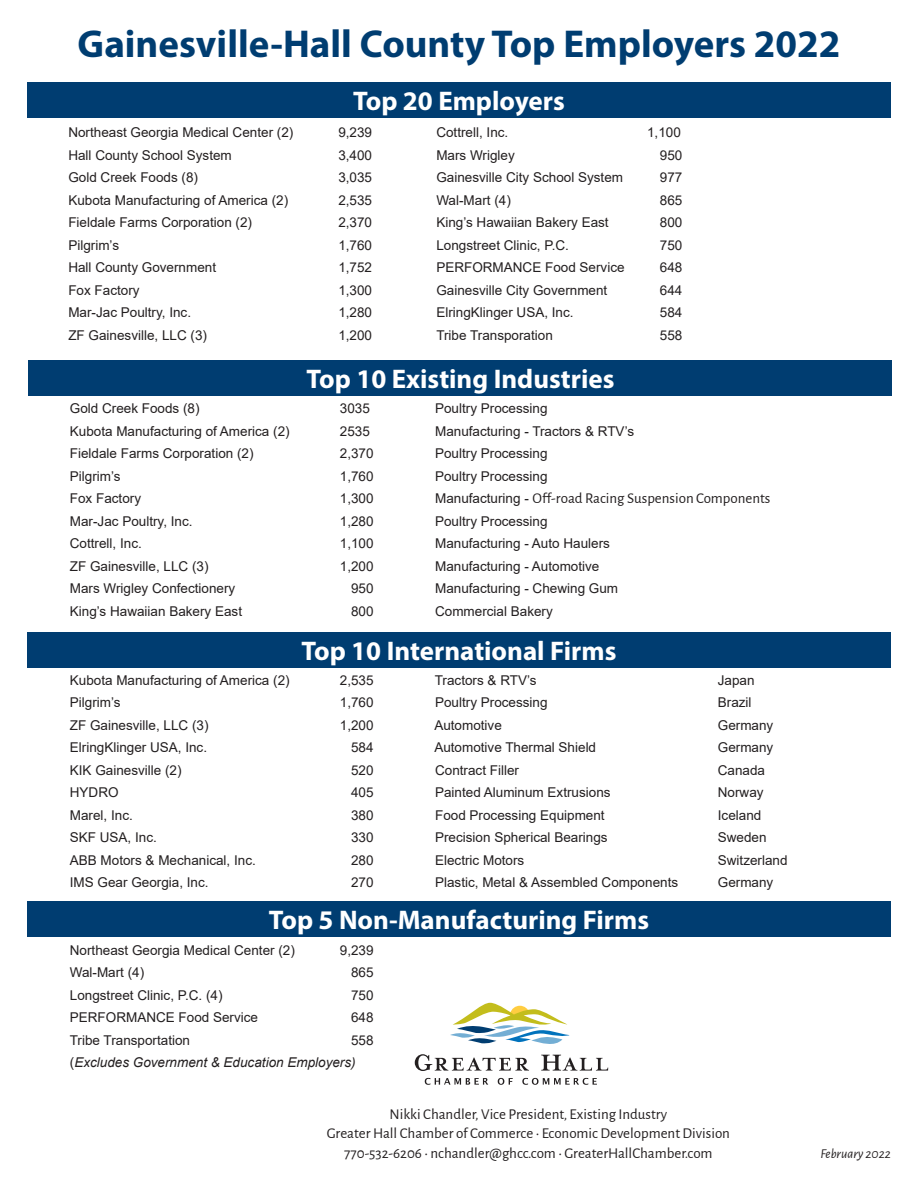
<style>
.page{position:relative;width:918px;height:1188px;background:#fff}
.page>*{position:absolute;margin:0;border:0;box-sizing:border-box;transform-origin:0 0}
.t1{font:700 39px "Myriad Pro";color:#003d71}
.t2{font:700 27px "Myriad Pro";color:#fff}
.t3{font:15px "Alegreya Sans";color:#231f20}
.t4{font:13.5px "Arial";color:#231f20}
.t5{font:italic 13.5px/22.5px "Arial";color:#231f20}
.t6{font:italic 13.5px "Alegreya Sans";color:#231f20}
.s1{font-family:"Arial";font-size:13.5px}
.s2{font-style:normal}
</style>
<div class="page">
<svg style="left:425px;top:1078px;width:63px;height:7px"></svg>
<svg style="left:498px;top:1078px;width:15px;height:7px"></svg>
<svg style="left:522px;top:1078px;width:75px;height:7px"></svg>
<svg style="left:415px;top:1054px;width:114px;height:17px"></svg>
<svg style="left:541px;top:1055px;width:67px;height:16px"></svg>
<svg style="left:450px;top:1003px;width:119px;height:41px"></svg>
<div style="left:28px;top:360px;width:864px;height:35px;background:#003d71"></div>
<div style="left:27px;top:902px;width:864px;height:35px;background:#003d71"></div>
<div style="left:27px;top:632px;width:864px;height:36px;background:#003d71"></div>
<div style="left:27px;top:82px;width:864px;height:36px;background:#003d71"></div>
<p class="t1" style="left:77px;top:19px;width:765px">Gainesville-Hall County Top Employers 2022</p>
<p class="t2" style="left:353px;top:84px;width:213px">Top 20 Employers</p>
<p class="t4" style="left:68px;top:123px;width:227px">Northeast Georgia Medical Center (2)</p>
<p class="t4" style="left:338px;top:123px;width:35px">9,239</p>
<p class="t4" style="left:68px;top:146px;width:165px">Hall County School System</p>
<p class="t4" style="left:338px;top:146px;width:35px">3,400</p>
<p class="t4" style="left:68px;top:168px;width:131px">Gold Creek Foods (8)</p>
<p class="t4" style="left:338px;top:168px;width:35px">3,035</p>
<p class="t4" style="left:68px;top:191px;width:221px">Kubota Manufacturing of America (2)</p>
<p class="t4" style="left:338px;top:191px;width:35px">2,535</p>
<p class="t4" style="left:68px;top:213px;width:185px">Fieldale Farms Corporation (2)</p>
<p class="t4" style="left:338px;top:213px;width:35px">2,370</p>
<p class="t4" style="left:68px;top:236px;width:52px">Pilgrim’s</p>
<p class="t4" style="left:338px;top:236px;width:35px">1,760</p>
<p class="t4" style="left:68px;top:258px;width:149px">Hall County Government</p>
<p class="t4" style="left:338px;top:258px;width:35px">1,752</p>
<p class="t4" style="left:68px;top:281px;width:73px">Fox Factory</p>
<p class="t4" style="left:338px;top:281px;width:35px">1,300</p>
<p class="t4" style="left:68px;top:303px;width:124px">Mar-Jac Poultry, Inc.</p>
<p class="t4" style="left:338px;top:303px;width:35px">1,280</p>
<p class="t4" style="left:68px;top:326px;width:140px">ZF Gainesville, LLC (3)</p>
<p class="t4" style="left:338px;top:326px;width:35px">1,200</p>
<p class="t4" style="left:436px;top:123px;width:74px">Cottrell, Inc.</p>
<p class="t4" style="left:647px;top:123px;width:35px">1,100</p>
<p class="t4" style="left:436px;top:146px;width:80px">Mars Wrigley</p>
<p class="t4" style="left:660px;top:146px;width:24px">950</p>
<p class="t4" style="left:436px;top:168px;width:188px">Gainesville City School System</p>
<p class="t4" style="left:660px;top:168px;width:24px">977</p>
<p class="t4" style="left:436px;top:191px;width:76px">Wal-Mart (4)</p>
<p class="t4" style="left:660px;top:191px;width:24px">865</p>
<p class="t4" style="left:436px;top:213px;width:174px">King’s Hawaiian Bakery East</p>
<p class="t4" style="left:660px;top:213px;width:24px">800</p>
<p class="t4" style="left:436px;top:236px;width:134px">Longstreet Clinic, P.C.</p>
<p class="t4" style="left:660px;top:236px;width:24px">750</p>
<p class="t4" style="left:436px;top:258px;width:190px">PERFORMANCE Food Service</p>
<p class="t4" style="left:660px;top:258px;width:24px">648</p>
<p class="t4" style="left:436px;top:281px;width:173px">Gainesville City Government</p>
<p class="t4" style="left:660px;top:281px;width:24px">644</p>
<p class="t4" style="left:436px;top:303px;width:139px">ElringKlinger USA, Inc.</p>
<p class="t4" style="left:660px;top:303px;width:24px">584</p>
<p class="t4" style="left:436px;top:326px;width:118px">Tribe Transporation</p>
<p class="t4" style="left:660px;top:326px;width:24px">558</p>
<p class="t2" style="left:307px;top:361px;width:309px">Top 10 Existing Industries</p>
<p class="t4" style="left:70px;top:399px;width:131px">Gold Creek Foods (8)</p>
<p class="t4" style="left:340px;top:399px;width:32px">3035</p>
<p class="t4" style="left:435px;top:399px;width:114px">Poultry Processing</p>
<p class="t4" style="left:70px;top:422px;width:221px">Kubota Manufacturing of America (2)</p>
<p class="t4" style="left:340px;top:422px;width:32px">2535</p>
<p class="t4" style="left:435px;top:422px;width:201px">Manufacturing - Tractors &amp; RTV’s</p>
<p class="t4" style="left:70px;top:444px;width:185px">Fieldale Farms Corporation (2)</p>
<p class="t4" style="left:340px;top:444px;width:35px">2,370</p>
<p class="t4" style="left:435px;top:444px;width:114px">Poultry Processing</p>
<p class="t4" style="left:70px;top:467px;width:52px">Pilgrim’s</p>
<p class="t4" style="left:340px;top:467px;width:35px">1,760</p>
<p class="t4" style="left:435px;top:467px;width:114px">Poultry Processing</p>
<p class="t4" style="left:70px;top:489px;width:73px">Fox Factory</p>
<p class="t4" style="left:340px;top:489px;width:35px">1,300</p>
<p class="t3" style="left:435px;top:488px;width:337px"><span class="s1">Manufacturing -</span> Off-road Racing Suspension Components</p>
<p class="t4" style="left:70px;top:512px;width:124px">Mar-Jac Poultry, Inc.</p>
<p class="t4" style="left:340px;top:512px;width:35px">1,280</p>
<p class="t4" style="left:435px;top:512px;width:114px">Poultry Processing</p>
<p class="t4" style="left:70px;top:534px;width:74px">Cottrell, Inc.</p>
<p class="t4" style="left:340px;top:534px;width:35px">1,100</p>
<p class="t4" style="left:435px;top:534px;width:176px">Manufacturing - Auto Haulers</p>
<p class="t4" style="left:70px;top:557px;width:140px">ZF Gainesville, LLC (3)</p>
<p class="t4" style="left:340px;top:557px;width:35px">1,200</p>
<p class="t4" style="left:435px;top:557px;width:166px">Manufacturing - Automotive</p>
<p class="t4" style="left:70px;top:579px;width:167px">Mars Wrigley Confectionery</p>
<p class="t4" style="left:351px;top:579px;width:24px">950</p>
<p class="t4" style="left:435px;top:579px;width:185px">Manufacturing - Chewing Gum</p>
<p class="t4" style="left:70px;top:602px;width:174px">King’s Hawaiian Bakery East</p>
<p class="t4" style="left:351px;top:602px;width:24px">800</p>
<p class="t4" style="left:435px;top:602px;width:119px">Commercial Bakery</p>
<p class="t2" style="left:302px;top:633px;width:316px">Top 10 International Firms</p>
<p class="t4" style="left:70px;top:671px;width:221px">Kubota Manufacturing of America (2)</p>
<p class="t4" style="left:340px;top:671px;width:35px">2,535</p>
<p class="t4" style="left:435px;top:671px;width:103px">Tractors &amp; RTV’s</p>
<p class="t4" style="left:718px;top:671px;width:38px">Japan</p>
<p class="t4" style="left:70px;top:693px;width:52px">Pilgrim’s</p>
<p class="t4" style="left:340px;top:693px;width:35px">1,760</p>
<p class="t4" style="left:435px;top:693px;width:114px">Poultry Processing</p>
<p class="t4" style="left:718px;top:693px;width:35px">Brazil</p>
<p class="t4" style="left:70px;top:716px;width:140px">ZF Gainesville, LLC (3)</p>
<p class="t4" style="left:340px;top:716px;width:35px">1,200</p>
<p class="t4" style="left:434px;top:716px;width:69px">Automotive</p>
<p class="t4" style="left:718px;top:716px;width:57px">Germany</p>
<p class="t4" style="left:70px;top:738px;width:139px">ElringKlinger USA, Inc.</p>
<p class="t4" style="left:351px;top:738px;width:24px">584</p>
<p class="t4" style="left:434px;top:738px;width:163px">Automotive Thermal Shield</p>
<p class="t4" style="left:718px;top:738px;width:57px">Germany</p>
<p class="t4" style="left:70px;top:761px;width:113px">KIK Gainesville (2)</p>
<p class="t4" style="left:351px;top:761px;width:24px">520</p>
<p class="t4" style="left:435px;top:761px;width:86px">Contract Filler</p>
<p class="t4" style="left:718px;top:761px;width:49px">Canada</p>
<p class="t4" style="left:70px;top:783px;width:50px">HYDRO</p>
<p class="t4" style="left:351px;top:783px;width:24px">405</p>
<p class="t4" style="left:435px;top:783px;width:177px">Painted Aluminum Extrusions</p>
<p class="t4" style="left:718px;top:783px;width:47px">Norway</p>
<p class="t4" style="left:70px;top:806px;width:65px">Marel, Inc.</p>
<p class="t4" style="left:351px;top:806px;width:24px">380</p>
<p class="t4" style="left:435px;top:806px;width:171px">Food Processing Equipment</p>
<p class="t4" style="left:718px;top:806px;width:45px">Iceland</p>
<p class="t4" style="left:70px;top:828px;width:89px">SKF USA, Inc.</p>
<p class="t4" style="left:351px;top:828px;width:24px">330</p>
<p class="t4" style="left:435px;top:828px;width:174px">Precision Spherical Bearings</p>
<p class="t4" style="left:718px;top:828px;width:50px">Sweden</p>
<p class="t4" style="left:70px;top:851px;width:188px">ABB Motors &amp; Mechanical, Inc.</p>
<p class="t4" style="left:351px;top:851px;width:24px">280</p>
<p class="t4" style="left:435px;top:851px;width:91px">Electric Motors</p>
<p class="t4" style="left:718px;top:851px;width:71px">Switzerland</p>
<p class="t4" style="left:70px;top:873px;width:140px">IMS Gear Georgia, Inc.</p>
<p class="t4" style="left:351px;top:873px;width:24px">270</p>
<p class="t4" style="left:435px;top:873px;width:245px">Plastic, Metal &amp; Assembled Components</p>
<p class="t4" style="left:718px;top:873px;width:57px">Germany</p>
<p class="t2" style="left:269px;top:903px;width:382px">Top 5 Non-Manufacturing Firms</p>
<p class="t4" style="left:70px;top:941px;width:227px">Northeast Georgia Medical Center (2)</p>
<p class="t4" style="left:340px;top:941px;width:35px">9,239</p>
<p class="t4" style="left:70px;top:963px;width:76px">Wal-Mart (4)</p>
<p class="t4" style="left:351px;top:963px;width:24px">865</p>
<p class="t4" style="left:70px;top:986px;width:154px">Longstreet Clinic, P.C. (4)</p>
<p class="t4" style="left:351px;top:986px;width:24px">750</p>
<p class="t4" style="left:70px;top:1008px;width:190px">PERFORMANCE Food Service</p>
<p class="t4" style="left:351px;top:1008px;width:24px">648</p>
<p class="t4" style="left:70px;top:1031px;width:122px">Tribe Transportation</p>
<p class="t5" style="left:70px;top:1029px;width:305px;text-indent:281px"><span class="s2">558 (</span>Excludes Government &amp; Education Employers)</p>
<p class="t3" style="left:390px;top:1104px;width:279px">Nikki Chandler, Vice President, Existing Industry</p>
<p class="t3" style="left:327px;top:1123px;width:405px">Greater Hall Chamber of Commerce • Economic Development Division</p>
<p class="t3" style="left:344px;top:1143px;width:370px">770-532-6206 • nchandler@ghcc.com • GreaterHallChamber.com</p>
<p class="t6" style="left:820px;top:1145px;width:72px">February 2022</p>
</div>
